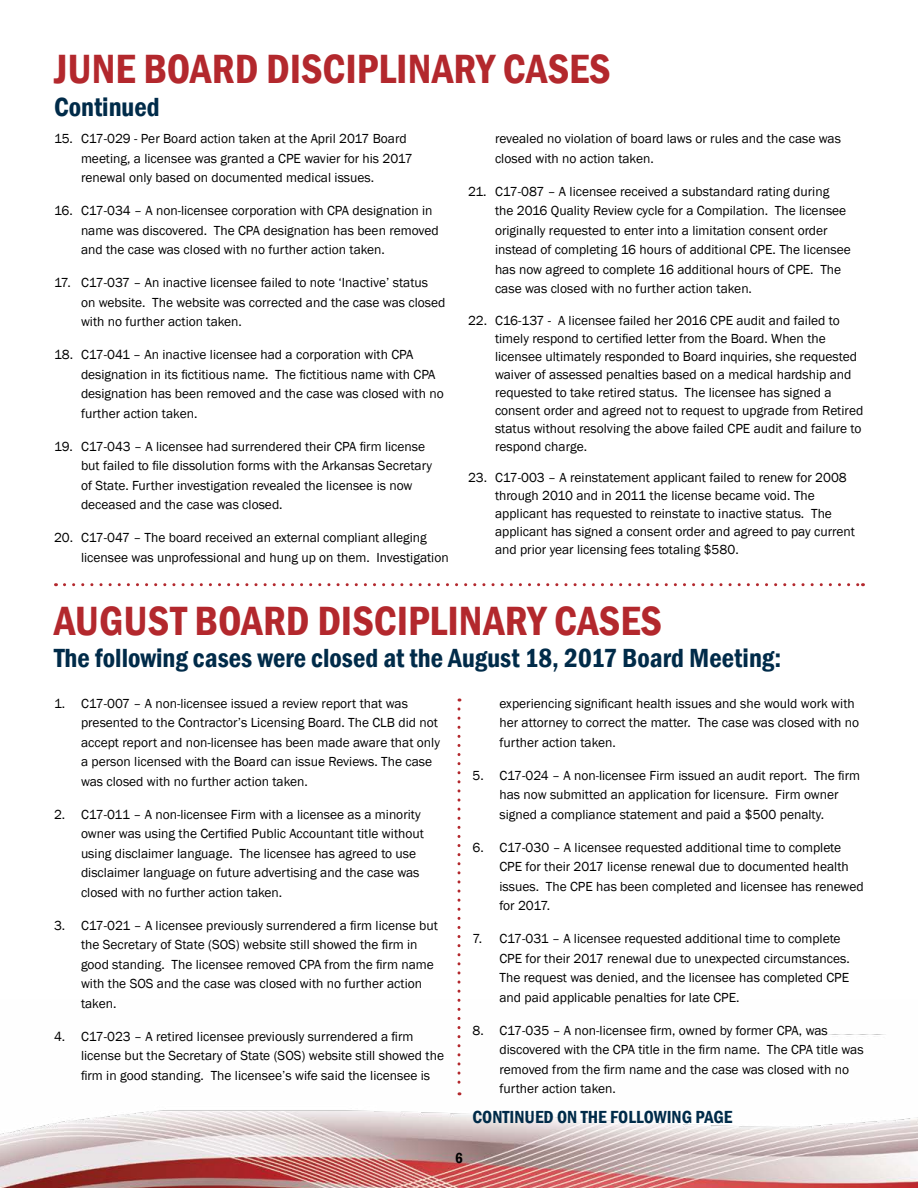
<style>
.page{position:relative;width:918px;height:1188px;background:#fff}
.page>*{position:absolute;margin:0;border:0;box-sizing:border-box;transform-origin:0 0}
.t1{font:600 condensed 42px "Franklin Gothic";color:#b3282d}
.t2{font:600 condensed 27px "Franklin Gothic";color:#002b49}
.t3{font:600 condensed 18px "Franklin Gothic";color:#002b49}
.t4{font:600 condensed 15px "Franklin Gothic";color:#000}
.t5{font:13.5px/19.5px "Franklin Gothic";color:#000}
</style>
<div class="page">
<img style="left:0;top:999px;width:918px;height:189px">
<svg style="left:64px;top:583px;width:799px;height:3px"></svg>
<svg style="left:458px;top:709px;width:2px;height:386px"></svg>
<h1 class="t1" style="left:54px;top:41px;width:558px">JUNE BOARD DISCIPLINARY CASES</h1>
<h2 class="t2" style="left:54px;top:89px;width:107px">Continued</h2>
<p class="t5" style="left:81px;top:129px;width:333px;text-indent:-27px">15. C17-029 - Per Board action taken at the April 2017 Board meeting, a licensee was granted a CPE wavier for his 2017 renewal only based on documented medical issues.</p>
<p class="t5" style="left:81px;top:201px;width:359px;text-indent:-27px">16. C17-034 – A non-licensee corporation with CPA designation in name was discovered. The CPA designation has been removed and the case was closed with no further action taken.</p>
<p class="t5" style="left:81px;top:273px;width:366px;text-indent:-27px">17. C17-037 – An inactive licensee failed to note ‘Inactive’ status on website. The website was corrected and the case was closed with no further action taken.</p>
<p class="t5" style="left:81px;top:345px;width:364px;text-indent:-27px">18. C17-041 – An inactive licensee had a corporation with CPA designation in its fictitious name. The fictitious name with CPA designation has been removed and the case was closed with no further action taken.</p>
<p class="t5" style="left:81px;top:437px;width:353px;text-indent:-27px">19. C17-043 – A licensee had surrendered their CPA firm license but failed to file dissolution forms with the Arkansas Secretary of State. Further investigation revealed the licensee is now deceased and the case was closed.</p>
<p class="t5" style="left:81px;top:528px;width:369px;text-indent:-27px">20. C17-047 – The board received an external compliant alleging licensee was unprofessional and hung up on them. Investigation</p>
<p class="t5" style="left:495px;top:129px;width:348px">revealed no violation of board laws or rules and the case was closed with no action taken.</p>
<p class="t5" style="left:495px;top:182px;width:357px;text-indent:-27px">21. C17-087 – A licensee received a substandard rating during the 2016 Quality Review cycle for a Compilation. The licensee originally requested to enter into a limitation consent order instead of completing 16 hours of additional CPE. The licensee has now agreed to complete 16 additional hours of CPE. The case was closed with no further action taken.</p>
<p class="t5" style="left:495px;top:312px;width:370px;line-height:18px;text-indent:-27px">22. C16-137 - A licensee failed her 2016 CPE audit and failed to timely respond to certified letter from the Board. When the licensee ultimately responded to Board inquiries, she requested waiver of assessed penalties based on a medical hardship and requested to take retired status. The licensee has signed a consent order and agreed not to request to upgrade from Retired status without resolving the above failed CPE audit and failure to respond charge.</p>
<p class="t5" style="left:495px;top:469px;width:362px;line-height:18px;text-indent:-27px">23. C17-003 – A reinstatement applicant failed to renew for 2008 through 2010 and in 2011 the license became void. The applicant has requested to reinstate to inactive status. The applicant has signed a consent order and agreed to pay current and prior year licensing fees totaling $580.</p>
<h1 class="t1" style="left:54px;top:593px;width:609px">AUGUST BOARD DISCIPLINARY CASES</h1>
<h2 class="t2" style="left:54px;top:640px;width:729px">The following cases were closed at the August 18, 2017 Board Meeting:</h2>
<p class="t5" style="left:81px;top:694px;width:360px;text-indent:-27px">1. C17-007 – A non-licensee issued a review report that was presented to the Contractor’s Licensing Board. The CLB did not accept report and non-licensee has been made aware that only a person licensed with the Board can issue Reviews. The case was closed with no further action taken.</p>
<p class="t5" style="left:81px;top:805px;width:344px;text-indent:-27px">2. C17-011 – A non-licensee Firm with a licensee as a minority owner was using the Certified Public Accountant title without using disclaimer language. The licensee has agreed to use disclaimer language on future advertising and the case was closed with no further action taken.</p>
<p class="t5" style="left:81px;top:916px;width:358px;text-indent:-27px">3. C17-021 – A licensee previously surrendered a firm license but the Secretary of State (SOS) website still showed the firm in good standing. The licensee removed CPA from the firm name with the SOS and the case was closed with no further action taken.</p>
<p class="t5" style="left:81px;top:1027px;width:365px;text-indent:-27px">4. C17-023 – A retired licensee previously surrendered a firm license but the Secretary of State (SOS) website still showed the firm in good standing. The licensee’s wife said the licensee is</p>
<p class="t5" style="left:500px;top:694px;width:361px">experiencing significant health issues and she would work with her attorney to correct the matter. The case was closed with no further action taken.</p>
<p class="t5" style="left:500px;top:766px;width:362px;text-indent:-27px">5. C17-024 – A non-licensee Firm issued an audit report. The firm has now submitted an application for licensure. Firm owner signed a compliance statement and paid a $500 penalty.</p>
<p class="t5" style="left:500px;top:838px;width:366px;text-indent:-27px">6. C17-030 – A licensee requested additional time to complete CPE for their 2017 license renewal due to documented health issues. The CPE has been completed and licensee has renewed for 2017.</p>
<p class="t5" style="left:500px;top:929px;width:352px;text-indent:-27px">7. C17-031 – A licensee requested additional time to complete CPE for their 2017 renewal due to unexpected circumstances.<br>The request was denied, and the licensee has completed CPE and paid applicable penalties for late CPE.</p>
<p class="t5" style="left:500px;top:1021px;width:366px;text-indent:-27px">8. C17-035 – A non-licensee firm, owned by former CPA, was discovered with the CPA title in the firm name. The CPA title was removed from the firm name and the case was closed with no further action taken.</p>
<h3 class="t3" style="left:472px;top:1105px;width:261px">CONTINUED ON THE FOLLOWING PAGE</h3>
<p class="t4" style="left:455px;top:1148px;width:9px">6</p>
</div>
